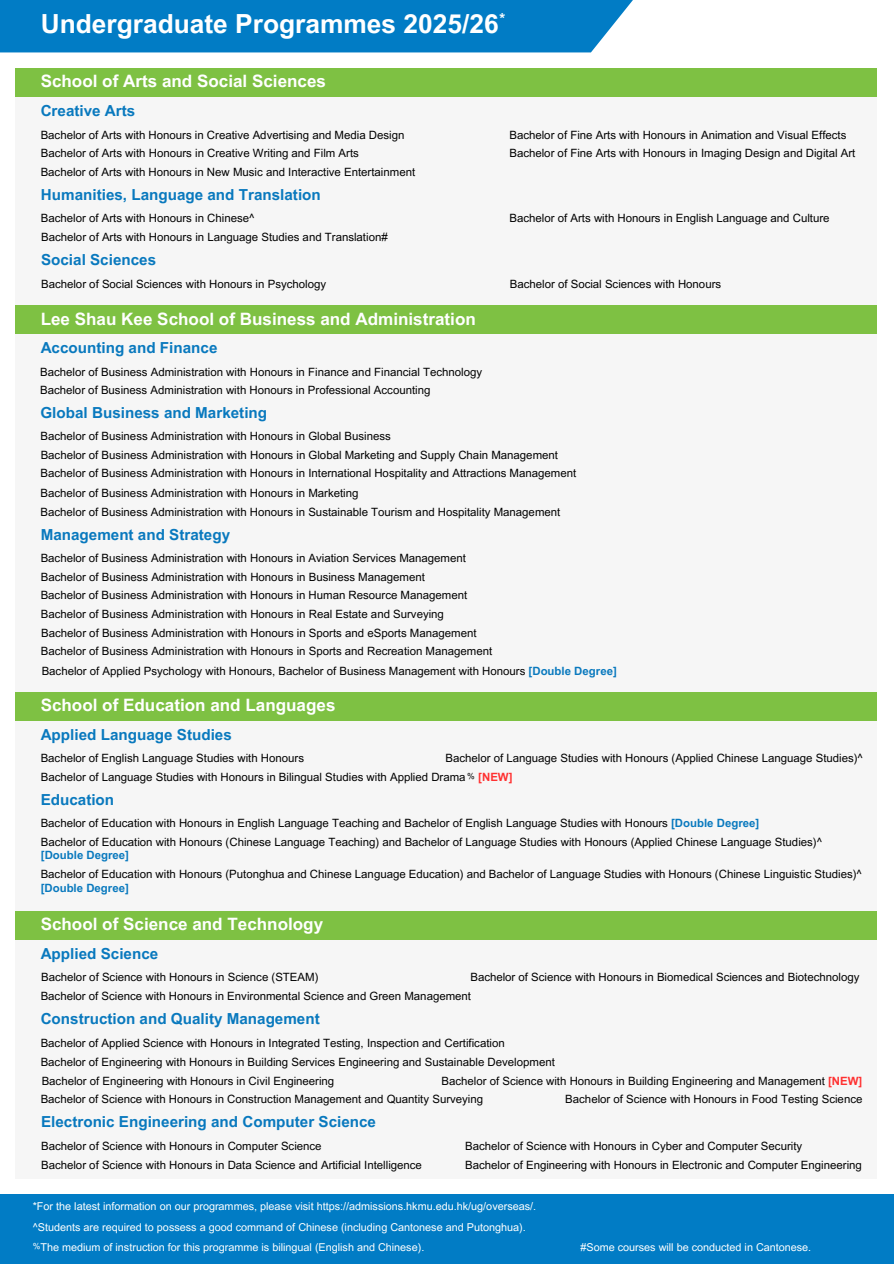
<style>
.page{position:relative;width:894px;height:1264px;background:#fff}
.page>*{position:absolute;margin:0;border:0;box-sizing:border-box;transform-origin:0 0}
.t1{font:700 26.4px "Arial MT Pro";color:#fff}
.t2{font:700 17.1px "Arial MT Pro";color:#fff}
.t3{font:700 15.15px "Arial MT Pro";color:#0979be}
.t4{font:700 15px "Arial MT Pro";color:#fff}
.t5{font:11.4px "Arial MT Pro";color:#000}
.t6{font:700 11.4px "Arial MT Pro";color:#0979be}
.t7{font:10.8px "Arial MT Pro";color:#fff}
.t8{font:8.4px "Arial MT Pro";color:#000}
.t9{font:8.4px "Arial MT Pro";color:#fff}
.s1{font-weight:700;color:#0979be}
.s2{font-weight:700;color:#ff3131}
</style>
<div class="page">
<div style="left:0;top:0;width:633px;height:52px;background:#017cc5"></div>
<div style="left:15px;top:69px;width:861px;height:1109px;background:#f6f6f6"></div>
<div style="left:15px;top:68px;width:861px;height:29px;background:#7ec143"></div>
<div style="left:15px;top:305px;width:861px;height:29px;background:#7ec143"></div>
<div style="left:15px;top:691px;width:861px;height:29px;background:#7ec143"></div>
<div style="left:15px;top:911px;width:861px;height:28px;background:#7ec143"></div>
<div style="left:0;top:1193px;width:893px;height:70px;background:#017cc5"></div>
<h1 class="t1" style="left:41px;top:14px;width:459px">Undergraduate Programmes 2025/26</h1>
<p class="t4" style="left:499px;top:13px;width:7px">*</p>
<h2 class="t2" style="left:41px;top:75px;width:287px">School of Arts and Social Sciences</h2>
<p class="t3" style="left:41px;top:105px;width:96px">Creative Arts</p>
<p class="t5" style="left:41px;top:130px;width:365px">Bachelor of Arts with Honours in Creative Advertising and Media Design</p>
<p class="t5" style="left:41px;top:149px;width:319px">Bachelor of Arts with Honours in Creative Writing and Film Arts</p>
<p class="t5" style="left:41px;top:168px;width:376px">Bachelor of Arts with Honours in New Music and Interactive Entertainment</p>
<p class="t3" style="left:41px;top:189px;width:281px">Humanities, Language and Translation</p>
<h3 class="t5" style="left:41px;top:214px;width:215px">Bachelor of Arts with Honours in Chinese^</h3>
<h3 class="t5" style="left:41px;top:233px;width:348px">Bachelor of Arts with Honours in Language Studies and Translation#</h3>
<h3 class="t3" style="left:41px;top:254px;width:116px">Social Sciences</h3>
<p class="t5" style="left:41px;top:279px;width:286px">Bachelor of Social Sciences with Honours in Psychology</p>
<h3 class="t2" style="left:41px;top:312px;width:436px">Lee Shau Kee School of Business and Administration</h3>
<p class="t3" style="left:41px;top:342px;width:178px">Accounting and Finance</p>
<p class="t5" style="left:40px;top:367px;width:443px">Bachelor of Business Administration with Honours in Finance and Financial Technology</p>
<p class="t5" style="left:40px;top:386px;width:392px">Bachelor of Business Administration with Honours in Professional Accounting</p>
<p class="t5" style="left:509px;top:130px;width:338px">Bachelor of Fine Arts with Honours in Animation and Visual Effects</p>
<p class="t5" style="left:509px;top:149px;width:347px">Bachelor of Fine Arts with Honours in Imaging Design and Digital Art</p>
<h3 class="t5" style="left:509px;top:214px;width:321px">Bachelor of Arts with Honours in English Language and Culture</h3>
<p class="t5" style="left:509px;top:279px;width:213px">Bachelor of Social Sciences with Honours</p>
<h3 class="t3" style="left:40px;top:407px;width:228px">Global Business and Marketing</h3>
<p class="t5" style="left:41px;top:450px;width:518px">Bachelor of Business Administration with Honours in Global Marketing and Supply Chain Management</p>
<p class="t5" style="left:40px;top:432px;width:352px">Bachelor of Business Administration with Honours in Global Business</p>
<p class="t5" style="left:40px;top:469px;width:537px">Bachelor of Business Administration with Honours in International Hospitality and Attractions Management</p>
<p class="t5" style="left:40px;top:488px;width:319px">Bachelor of Business Administration with Honours in Marketing</p>
<p class="t5" style="left:40px;top:507px;width:521px">Bachelor of Business Administration with Honours in Sustainable Tourism and Hospitality Management</p>
<p class="t3" style="left:41px;top:528px;width:191px">Management and Strategy</p>
<p class="t5" style="left:41px;top:553px;width:426px">Bachelor of Business Administration with Honours in Aviation Services Management</p>
<h2 class="t5" style="left:41px;top:572px;width:385px">Bachelor of Business Administration with Honours in Business Management</h2>
<h3 class="t5" style="left:41px;top:610px;width:404px">Bachelor of Business Administration with Honours in Real Estate and Surveying</h3>
<p class="t5" style="left:41px;top:591px;width:428px">Bachelor of Business Administration with Honours in Human Resource Management</p>
<p class="t5" style="left:41px;top:628px;width:437px">Bachelor of Business Administration with Honours in Sports and eSports Management</p>
<h3 class="t5" style="left:41px;top:647px;width:452px">Bachelor of Business Administration with Honours in Sports and Recreation Management</h3>
<p class="t5" style="left:42px;top:666px;width:576px">Bachelor of Applied Psychology with Honours, Bachelor of Business Management with Honours <span class="s1">[Double Degree]</span></p>
<p class="t2" style="left:41px;top:698px;width:296px">School of Education and Languages</p>
<p class="t3" style="left:41px;top:728px;width:193px">Applied Language Studies</p>
<h3 class="t5" style="left:41px;top:772px;width:473px">Bachelor of Language Studies with Honours in Bilingual Studies with Applied Drama <span class="s2">[NEW]</span></h3>
<p class="t5" style="left:41px;top:753px;width:265px">Bachelor of English Language Studies with Honours</p>
<p class="t5" style="left:445px;top:753px;width:419px">Bachelor of Language Studies with Honours (Applied Chinese Language Studies)^</p>
<p class="t8" style="left:467px;top:772px;width:9px">%</p>
<p class="t3" style="left:41px;top:794px;width:75px">Education</p>
<p class="t5" style="left:41px;top:819px;width:720px">Bachelor of Education with Honours in English Language Teaching and Bachelor of English Language Studies with Honours <span class="s1">[Double Degree]</span></p>
<p class="t5" style="left:41px;top:837px;width:782px">Bachelor of Education with Honours (Chinese Language Teaching) and Bachelor of Language Studies with Honours (Applied Chinese Language Studies)^</p>
<h2 class="t6" style="left:41px;top:851px;width:90px">[Double Degree]</h2>
<p class="t5" style="left:41px;top:870px;width:822px">Bachelor of Education with Honours (Putonghua and Chinese Language Education) and Bachelor of Language Studies with Honours (Chinese Linguistic Studies)^</p>
<p class="t6" style="left:41px;top:883px;width:90px">[Double Degree]</p>
<p class="t2" style="left:41px;top:917px;width:284px">School of Science and Technology</p>
<p class="t3" style="left:41px;top:948px;width:119px">Applied Science</p>
<p class="t5" style="left:41px;top:973px;width:279px">Bachelor of Science with Honours in Science (STEAM)</p>
<h2 class="t5" style="left:470px;top:973px;width:390px">Bachelor of Science with Honours in Biomedical Sciences and Biotechnology</h2>
<p class="t5" style="left:41px;top:991px;width:432px">Bachelor of Science with Honours in Environmental Science and Green Management</p>
<p class="t3" style="left:41px;top:1013px;width:280px">Construction and Quality Management</p>
<h3 class="t5" style="left:41px;top:1038px;width:465px">Bachelor of Applied Science with Honours in Integrated Testing, Inspection and Certification</h3>
<p class="t5" style="left:41px;top:1057px;width:515px">Bachelor of Engineering with Honours in Building Services Engineering and Sustainable Development</p>
<p class="t5" style="left:42px;top:1076px;width:294px">Bachelor of Engineering with Honours in Civil Engineering</p>
<p class="t5" style="left:441px;top:1076px;width:422px">Bachelor of Science with Honours in Building Engineering and Management <span class="s2">[NEW]</span></p>
<p class="t5" style="left:41px;top:1094px;width:444px">Bachelor of Science with Honours in Construction Management and Quantity Surveying</p>
<h3 class="t3" style="left:41px;top:1116px;width:336px">Electronic Engineering and Computer Science</h3>
<p class="t5" style="left:565px;top:1094px;width:298px">Bachelor of Science with Honours in Food Testing Science</p>
<p class="t5" style="left:41px;top:1141px;width:282px">Bachelor of Science with Honours in Computer Science</p>
<p class="t5" style="left:41px;top:1160px;width:382px">Bachelor of Science with Honours in Data Science and Artificial Intelligence</p>
<p class="t5" style="left:465px;top:1141px;width:338px">Bachelor of Science with Honours in Cyber and Computer Security</p>
<p class="t5" style="left:465px;top:1160px;width:398px">Bachelor of Engineering with Honours in Electronic and Computer Engineering</p>
<p class="t7" style="left:33px;top:1202px;width:505px">*For the latest information on our programmes, please visit https://admissions.hkmu.edu.hk/ug/overseas/.</p>
<p class="t7" style="left:33px;top:1222px;width:494px">^Students are required to possess a good command of Chinese (including Cantonese and Putonghua).</p>
<p class="t9" style="left:33px;top:1243px;width:9px">%</p>
<p class="t7" style="left:40px;top:1243px;width:385px">The medium of instruction for this programme is bilingual (English and Chinese).</p>
<p class="t7" style="left:580px;top:1243px;width:232px">#Some courses will be conducted in Cantonese.</p>
</div>
